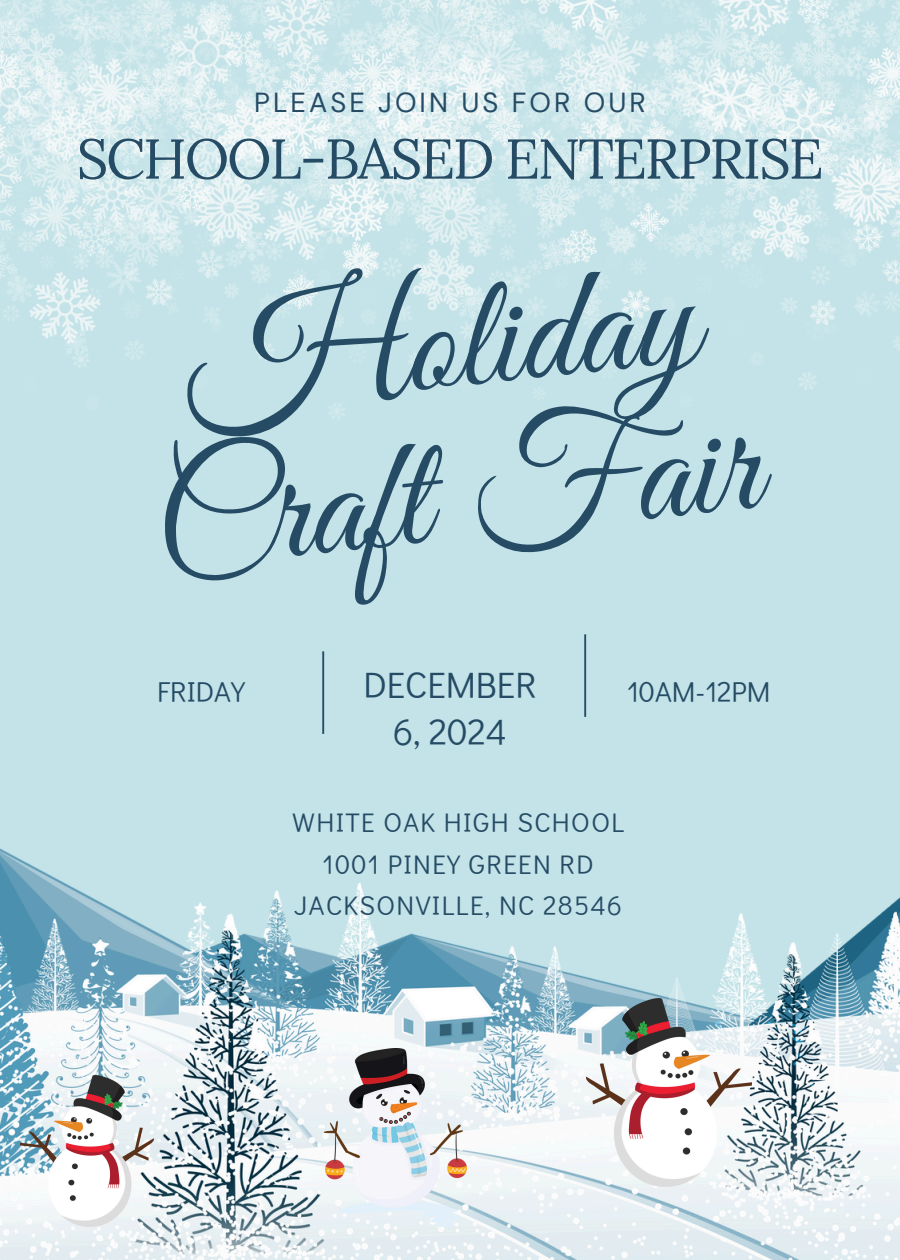
<style>
.page{position:relative;width:900px;height:1260px;background:#c3e3e8}
.page>*{position:absolute;margin:0;border:0;box-sizing:border-box;transform-origin:0 0}
.t1{font:159.25px/151.8px "Great Vibes";color:#254b65}
.t2{font:56px "Lora";letter-spacing:-.04em;color:#254b65}
.t3{font:36.5px/47px "Didact Gothic";color:#254b65;text-align:center}
.t4{font:28.75px "Didact Gothic";color:#254b65}
.t5{font:27.5px "DM Sans";letter-spacing:.11em;color:#254b65}
.t6{font:26.75px "Didact Gothic";letter-spacing:.05em;color:#254b65}
</style>
<div class="page">
<img style="left:0;top:848px;width:900px;height:412px">
<img style="left:0;top:0;width:900px;height:420px">
<hr style="left:584px;top:634px;width:2px;height:83px;background:#254b65">
<hr style="left:322px;top:651px;width:2px;height:83px;background:#254b65">
<img style="left:586px;top:999px;width:165px;height:187px">
<img style="left:21px;top:1075px;width:133px;height:152px">
<img style="left:324px;top:1048px;width:143px;height:178px">
<p class="t5" style="left:254px;top:85px;width:393px">PLEASE JOIN US FOR OUR</p>
<p class="t2" style="left:77px;top:122px;width:748px">SCHOOL-BASED ENTERPRISE</p>
<h2 class="t1" style="left:132px;top:308px;width:609px;rotate:-6deg">Holiday<br>Craft Fair</h2>
<p class="t3" style="left:363px;top:661px;width:175px">DECEMBER<br>6, 2024</p>
<p class="t4" style="left:157px;top:672px;width:89px">FRIDAY</p>
<p class="t4" style="left:627px;top:672px;width:145px">10AM-12PM</p>
<p class="t6" style="left:292px;top:805px;width:333px">WHITE OAK HIGH SCHOOL</p>
<p class="t6" style="left:323px;top:846px;width:273px">1001 PINEY GREEN RD</p>
<p class="t6" style="left:294px;top:887px;width:329px">JACKSONVILLE, NC 28546</p>
</div>
